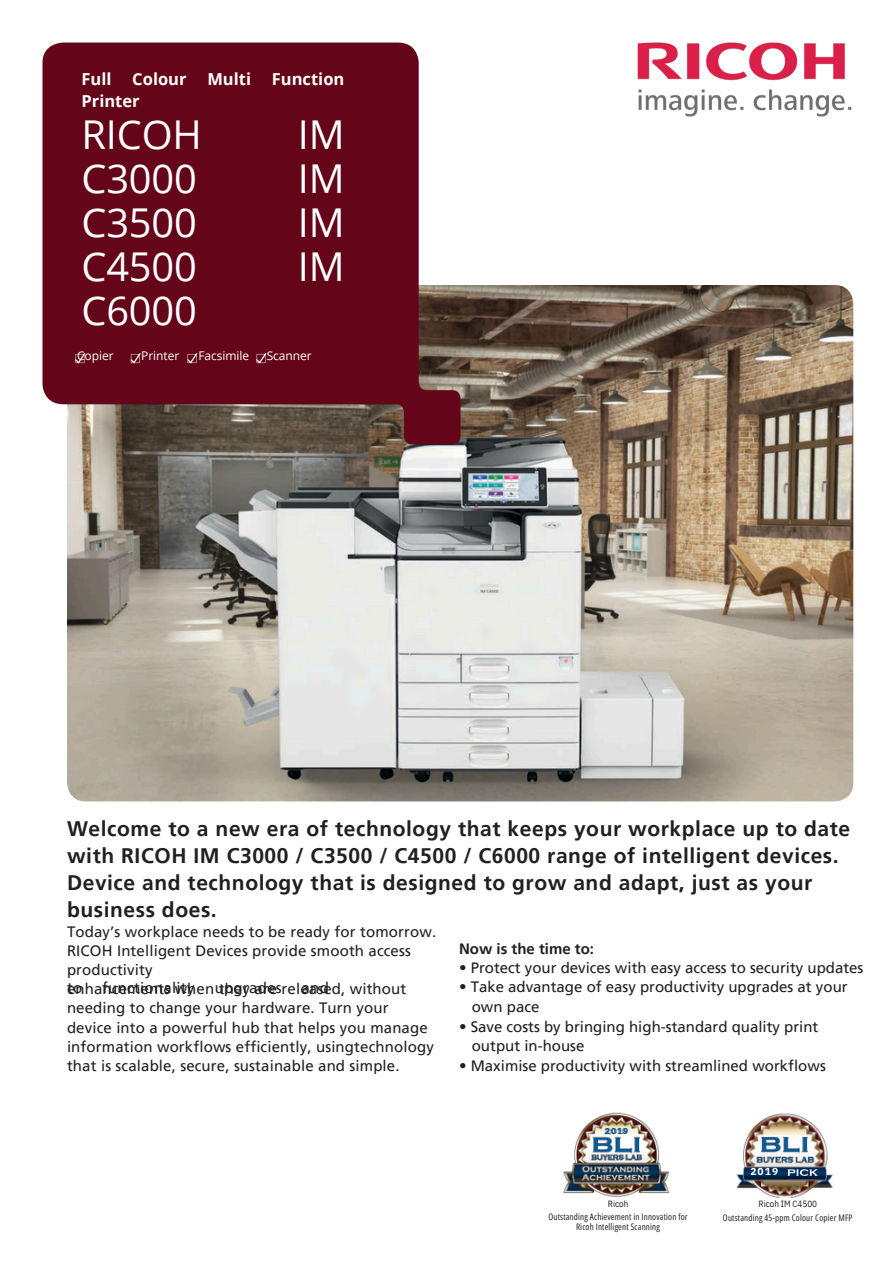
<style>
.page{position:relative;width:894px;height:1264px;background:#fff}
.page>*{position:absolute;margin:0;border:0;box-sizing:border-box;transform-origin:0 0}
.t1{font:39.75px "Open Sans";letter-spacing:-.005em;color:#fff}
.t2{font:700 21px/27px "Frutiger LT Pro";letter-spacing:.025em;color:#231f20}
.t3{font:700 16.5px "Open Sans";color:#fff}
.t4{font:15px/19.2px "Frutiger LT Pro";letter-spacing:.01em;color:#231f20}
.t5{font:700 15px "Frutiger LT Pro";color:#231f20}
.t6{font:12px "Open Sans";letter-spacing:-.005em;color:#fff}
.t7{font:700 10.2px "IBM Plex Sans";color:#fff}
.t8{font:9px/10.2px "Open Sans Condensed";letter-spacing:.02em;color:#231f20;text-align:center}
.t9{font:9px "IBM Plex Sans Cond";color:#231f20}
.t10{font:700 8.55px "IBM Plex Sans";color:#005e9f}
</style>
<div class="page">
<img style="left:67px;top:285px;width:786px;height:516px;border-radius:19px">
<img style="left:42px;top:42px;width:425px;height:409px">
<img style="left:563px;top:1112px;width:107px;height:85px">
<img style="left:736px;top:1113px;width:97px;height:85px">
<img style="left:637px;top:42px;width:215px;height:75px">
<img style="left:786px;top:1169px;width:32px;height:9px">
<svg style="left:787px;top:1169px;width:30px;height:6px"></svg>
<h3 class="t3" style="left:81px;top:67px;width:31px">Full</h3>
<h3 class="t3" style="left:132px;top:67px;width:56px">Colour</h3>
<h3 class="t3" style="left:207px;top:67px;width:45px">Multi</h3>
<h3 class="t3" style="left:272px;top:67px;width:74px">Function</h3>
<h3 class="t3" style="left:81px;top:90px;width:60px">Printer</h3>
<h3 class="t1" style="left:81px;top:106px;width:122px">RICOH</h3>
<h3 class="t1" style="left:298px;top:106px;width:48px">IM</h3>
<h3 class="t1" style="left:81px;top:150px;width:117px">C3000</h3>
<h3 class="t1" style="left:298px;top:150px;width:48px">IM</h3>
<h3 class="t1" style="left:81px;top:194px;width:117px">C3500</h3>
<h3 class="t1" style="left:298px;top:194px;width:48px">IM</h3>
<h3 class="t1" style="left:81px;top:238px;width:117px">C4500</h3>
<h3 class="t1" style="left:298px;top:238px;width:48px">IM</h3>
<h3 class="t1" style="left:81px;top:282px;width:117px">C6000</h3>
<p class="t6" style="left:77px;top:347px;width:38px">Copier</p>
<h3 class="t6" style="left:141px;top:347px;width:39px">Printer</h3>
<h3 class="t6" style="left:198px;top:347px;width:52px">Facsimile</h3>
<h3 class="t6" style="left:267px;top:347px;width:46px">Scanner</h3>
<p class="t2" style="left:67px;top:814px;width:784px">Welcome to a new era of technology that keeps your workplace up to date with RICOH IM C3000 / C3500 / C4500 / C6000 range of intelligent devices.<br>Device and technology that is designed to grow and adapt, just as your business does.</p>
<p class="t4" style="left:67px;top:922px;width:370px">Today’s workplace needs to be ready for tomorrow.<br>RICOH Intelligent Devices provide smooth access productivity<br>enhancements when they ar released, without needing to change your hardware. Turn your device into a powerful hub that helps you manage information workflows efficiently, usingtechnology that is scalable, secure, sustainable and simple.</p>
<p class="t5" style="left:459px;top:939px;width:136px">Now is the time to:</p>
<p class="t4" style="left:459px;top:958px;width:406px">• Protect your devices with easy access to security updates</p>
<p class="t4" style="left:459px;top:977px;width:390px">• Take advantage of easy productivity upgrades at your</p>
<p class="t4" style="left:471px;top:997px;width:69px">own pace</p>
<p class="t4" style="left:459px;top:1016px;width:361px">• Save costs by bringing high-standard quality print</p>
<h5 class="t4" style="left:471px;top:1036px;width:114px">output in-house</h5>
<p class="t4" style="left:459px;top:1055px;width:368px">• Maximise productivity with streamlined workflows</p>
<h3 class="t4" style="left:67px;top:977px;width:17px">to</h3>
<p class="t4" style="left:102px;top:977px;width:94px">functionality</p>
<h6 class="t4" style="left:215px;top:977px;width:68px">upgrades</h6>
<p class="t4" style="left:301px;top:977px;width:29px">and</p>
<h3 class="t10" style="left:604px;top:1125px;width:25px">2019</h3>
<h3 class="t9" style="left:607px;top:1197px;width:22px">Ricoh</h3>
<h3 class="t8" style="left:548px;top:1210px;width:141px">Outstanding Achievement in Innovation for<br>Ricoh Intelligent Scanning</h3>
<h2 class="t7" style="left:750px;top:1164px;width:29px">2019</h2>
<h3 class="t9" style="left:758px;top:1197px;width:60px">Ricoh IM C4500</h3>
<h3 class="t8" style="left:722px;top:1212px;width:131px">Outstanding 45-ppm Colour Copier MFP</h3>
</div>
